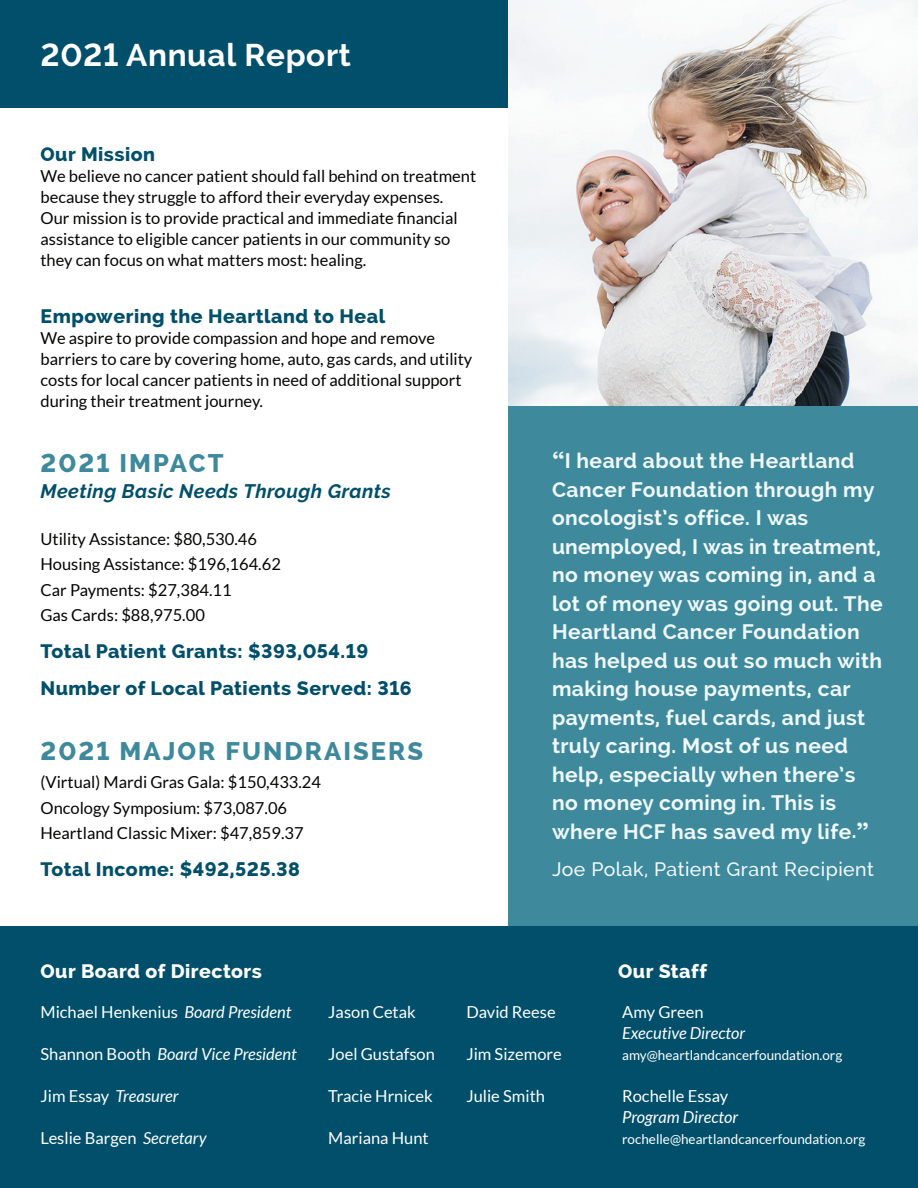
<style>
.page{position:relative;width:918px;height:1188px;background:#fff}
.page>*{position:absolute;margin:0;border:0;box-sizing:border-box;transform-origin:0 0}
.t1{font:700 31.5px "Raleway";letter-spacing:.02em;color:#fff}
.t2{font:800 25.5px "Raleway";letter-spacing:.08em;color:#3e899c}
.t3{font:700 21px/28.5px "Raleway";letter-spacing:.02em;color:#f0f9fd}
.Title_Blue_Bold{font:800 19.5px "Raleway";letter-spacing:.025em;color:#014f6b}
.Title_Blue_Thin{font:500 19.5px "Raleway";letter-spacing:.025em;color:#f0f9fd}
.t4{font:italic 700 19.5px "Raleway";letter-spacing:.025em;color:#014f6b}
.Title_Blue_Bold-2{font:800 19.5px "Raleway";letter-spacing:.025em;color:#fff}
.Body{font:16.5px/21px "Lato";color:#040503}
.Body-2{font:16.5px "Lato";color:#fff}
.Body-3{font:italic 16.5px "Lato";color:#fff}
.Body-4{font:13.5px "Lato";color:#fff}
.s1{font-family:"Clarendon";font-size:24px}
.s2{font-style:italic}
.s3{font-style:normal}
</style>
<div class="page">
<div style="left:509px;top:405px;width:409px;height:522px;background:#3e899c"></div>
<div style="left:0;top:0;width:524px;height:108px;background:#014f6b"></div>
<div style="left:0;top:927px;width:918px;height:261px;background:#014f6b"></div>
<img style="left:509px;top:0;width:409px;height:405px">
<p class="t1" style="left:40px;top:36px;width:312px">2021 Annual Report</p>
<p class="Title_Blue_Bold" style="left:40px;top:143px;width:116px">Our Mission</p>
<p class="Body" style="left:40px;top:165px;width:437px">We believe no cancer patient should fall behind on treatment because they struggle to afford their everyday expenses.<br>Our mission is to provide practical and immediate financial assistance to eligible cancer patients in our community so they can focus on what matters most: healing.</p>
<p class="Title_Blue_Bold" style="left:40px;top:306px;width:346px">Empowering the Heartland to Heal</p>
<p class="Body" style="left:40px;top:328px;width:433px">We aspire to provide compassion and hope and remove barriers to care by covering home, auto, gas cards, and utility costs for local cancer patients in need of additional support during their treatment journey.</p>
<p class="t2" style="left:40px;top:449px;width:185px">2021 IMPACT</p>
<p class="t4" style="left:40px;top:480px;width:352px">Meeting Basic Needs Through Grants</p>
<p class="Body" style="left:40px;top:528px;width:218px">Utility Assistance: $80,530.46</p>
<p class="Body" style="left:40px;top:554px;width:242px">Housing Assistance: $196,164.62</p>
<p class="Body" style="left:40px;top:579px;width:193px">Car Payments: $27,384.11</p>
<p class="Body" style="left:40px;top:605px;width:166px">Gas Cards: $88,975.00</p>
<p class="Title_Blue_Bold" style="left:40px;top:640px;width:329px">Total Patient Grants: $393,054.19</p>
<p class="Title_Blue_Bold" style="left:40px;top:677px;width:373px">Number of Local Patients Served: 316</p>
<p class="t2" style="left:40px;top:736px;width:384px">2021 MAJOR FUNDRAISERS</p>
<p class="Body" style="left:40px;top:772px;width:282px">(Virtual) Mardi Gras Gala: $150,433.24</p>
<p class="Body" style="left:40px;top:797px;width:248px">Oncology Symposium: $73,087.06</p>
<p class="Body" style="left:40px;top:823px;width:265px">Heartland Classic Mixer: $47,859.37</p>
<p class="Title_Blue_Bold" style="left:40px;top:858px;width:261px">Total Income: $492,525.38</p>
<p class="t3" style="left:552px;top:447px;width:332px"><span class="s1">“</span>I heard about the Heartland<br>Cancer Foundation through my oncologist’s office. I was unemployed, I was in treatment, no money was coming in, and a lot of money was going out. The<br>Heartland Cancer Foundation has helped us out so much with making house payments, car payments, fuel cards, and just truly caring. Most of us need help, especially when there’s no money coming in. This is where HCF has saved my life.<span class="s1">”</span></p>
<p class="Title_Blue_Thin" style="left:552px;top:858px;width:323px">Joe Polak, Patient Grant Recipient</p>
<p class="Title_Blue_Bold-2" style="left:40px;top:960px;width:223px">Our Board of Directors</p>
<p class="Title_Blue_Bold-2" style="left:618px;top:960px;width:90px">Our Staff</p>
<p class="Body-2" style="left:40px;top:1003px;width:253px">Michael Henkenius <span class="s2">Board President</span></p>
<p class="Body-3" style="left:40px;top:1045px;width:258px"><span class="s3">Shannon Booth</span> Board Vice President</p>
<p class="Body-3" style="left:40px;top:1087px;width:140px"><span class="s3">Jim Essay</span> Treasurer</p>
<p class="Body-2" style="left:40px;top:1129px;width:168px">Leslie Bargen <span class="s2">Secretary</span></p>
<p class="Body-2" style="left:328px;top:1003px;width:89px">Jason Cetak</p>
<p class="Body-2" style="left:328px;top:1045px;width:108px">Joel Gustafson</p>
<p class="Body-2" style="left:328px;top:1087px;width:106px">Tracie Hrnicek</p>
<p class="Body-2" style="left:328px;top:1129px;width:102px">Mariana Hunt</p>
<p class="Body-2" style="left:466px;top:1003px;width:91px">David Reese</p>
<p class="Body-2" style="left:466px;top:1045px;width:97px">Jim Sizemore</p>
<p class="Body-2" style="left:466px;top:1087px;width:80px">Julie Smith</p>
<p class="Body-2" style="left:622px;top:1003px;width:83px">Amy Green</p>
<p class="Body-3" style="left:622px;top:1024px;width:124px">Executive Director</p>
<p class="Body-4" style="left:622px;top:1047px;width:222px">amy@heartlandcancerfoundation.org</p>
<p class="Body-2" style="left:622px;top:1087px;width:108px">Rochelle Essay</p>
<p class="Body-3" style="left:622px;top:1108px;width:118px">Program Director</p>
<p class="Body-4" style="left:622px;top:1131px;width:245px">rochelle@heartlandcancerfoundation.org</p>
</div>
